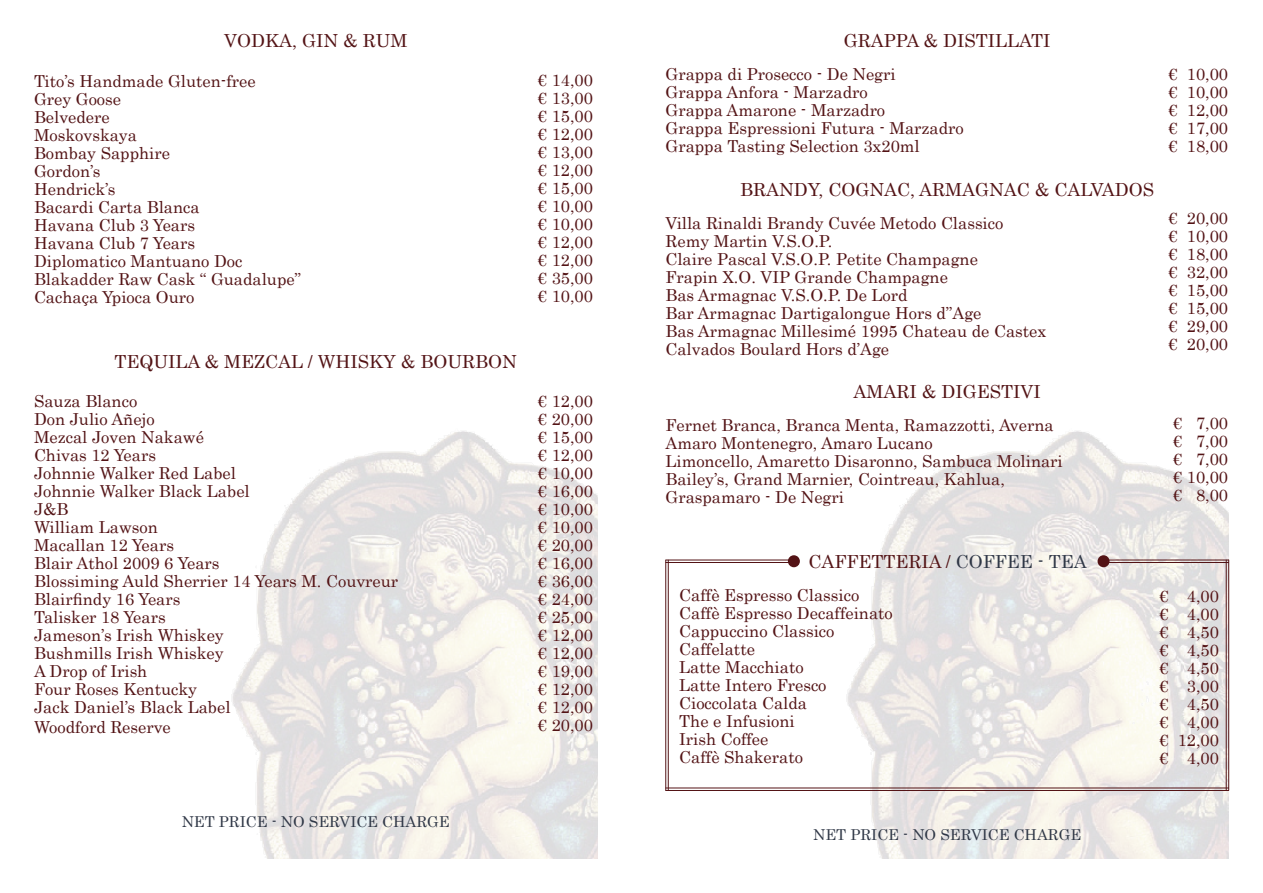
<style>
.page{position:relative;width:1263px;height:893px;background:#fff}
.page>*{position:absolute;margin:0;border:0;box-sizing:border-box;transform-origin:0 0}
.t1{font:18px "Century";color:#531315}
.t2{font:16.5px/18px "Century";color:#531315}
.t3{font:15px "Century";color:#2f3746}
.s1{color:#2f3746}
</style>
<div class="page">
<img style="left:232px;top:431px;width:365px;height:428px">
<img style="left:804px;top:431px;width:425px;height:428px">
<hr style="left:1103px;top:562px;width:126px;height:1px;background:#531315">
<hr style="left:1103px;top:560px;width:126px;height:1px;background:#531315">
<div style="left:1097px;top:555px;width:12px;height:12px;background:#531315;border-radius:50%"></div>
<hr style="left:665px;top:562px;width:129px;height:1px;background:#531315">
<hr style="left:665px;top:560px;width:129px;height:1px;background:#531315">
<div style="left:788px;top:555px;width:12px;height:12px;background:#531315;border-radius:50%"></div>
<hr style="left:668px;top:560px;width:1px;height:231px;background:#531315">
<hr style="left:665px;top:560px;width:1px;height:231px;background:#531315">
<hr style="left:1228px;top:560px;width:1px;height:230px;background:#531315">
<hr style="left:1226px;top:560px;width:1px;height:230px;background:#531315">
<hr style="left:665px;top:788px;width:564px;height:1px;background:#531315">
<hr style="left:665px;top:790px;width:564px;height:1px;background:#531315">
<p class="t1" style="left:224px;top:26px;width:185px">VODKA, GIN &amp; RUM</p>
<p class="t2" style="left:34px;top:71px;width:223px">Tito’s Handmade Gluten-free</p>
<p class="t2" style="left:34px;top:89px;width:89px">Grey Goose</p>
<p class="t2" style="left:34px;top:107px;width:77px">Belvedere</p>
<p class="t2" style="left:34px;top:125px;width:104px">Moskovskaya</p>
<p class="t2" style="left:34px;top:143px;width:138px">Bombay Sapphire</p>
<p class="t2" style="left:34px;top:161px;width:68px">Gordon’s</p>
<p class="t2" style="left:34px;top:179px;width:83px">Hendrick’s</p>
<p class="t2" style="left:34px;top:197px;width:167px">Bacardi Carta Blanca</p>
<p class="t2" style="left:34px;top:215px;width:163px">Havana Club 3 Years</p>
<p class="t2" style="left:34px;top:233px;width:163px">Havana Club 7 Years</p>
<p class="t2" style="left:34px;top:251px;width:210px">Diplomatico Mantuano Doc</p>
<p class="t2" style="left:34px;top:269px;width:269px">Blakadder Raw Cask “ Guadalupe”</p>
<p class="t2" style="left:34px;top:287px;width:162px">Cachaça Ypioca Ouro</p>
<p class="t1" style="left:115px;top:346px;width:404px">TEQUILA &amp; MEZCAL / WHISKY &amp; BOURBON</p>
<p class="t2" style="left:34px;top:391px;width:105px">Sauza Blanco</p>
<p class="t2" style="left:34px;top:409px;width:122px">Don Julio Añejo</p>
<p class="t2" style="left:34px;top:427px;width:171px">Mezcal Joven Nakawé</p>
<p class="t2" style="left:34px;top:445px;width:123px">Chivas 12 Years</p>
<p class="t2" style="left:34px;top:463px;width:203px">Johnnie Walker Red Label</p>
<p class="t2" style="left:34px;top:481px;width:217px">Johnnie Walker Black Label</p>
<p class="t2" style="left:34px;top:499px;width:125px">J&amp;B<br>William Lawson</p>
<p class="t2" style="left:34px;top:535px;width:141px">Macallan 12 Years</p>
<p class="t2" style="left:34px;top:553px;width:187px">Blair Athol 2009 6 Years</p>
<p class="t2" style="left:34px;top:571px;width:366px">Blossiming Auld Sherrier 14 Years M. Couvreur</p>
<p class="t2" style="left:34px;top:589px;width:148px">Blairfindy 16 Years</p>
<p class="t2" style="left:34px;top:607px;width:133px">Talisker 18 Years</p>
<p class="t2" style="left:34px;top:625px;width:191px">Jameson’s Irish Whiskey</p>
<p class="t2" style="left:34px;top:643px;width:191px">Bushmills Irish Whiskey</p>
<p class="t2" style="left:34px;top:661px;width:115px">A Drop of Irish</p>
<p class="t2" style="left:34px;top:679px;width:165px">Four Roses Kentucky</p>
<p class="t2" style="left:34px;top:697px;width:198px">Jack Daniel’s Black Label</p>
<p class="t2" style="left:34px;top:716px;width:138px">Woodford Reserve</p>
<p class="t2" style="left:538px;top:70px;width:57px">€ 14,00</p>
<p class="t2" style="left:538px;top:88px;width:57px">€ 13,00</p>
<p class="t2" style="left:538px;top:106px;width:57px">€ 15,00</p>
<p class="t2" style="left:538px;top:124px;width:57px">€ 12,00</p>
<p class="t2" style="left:538px;top:142px;width:57px">€ 13,00</p>
<p class="t2" style="left:538px;top:160px;width:57px">€ 12,00</p>
<p class="t2" style="left:538px;top:178px;width:57px">€ 15,00</p>
<p class="t2" style="left:538px;top:196px;width:57px">€ 10,00</p>
<p class="t2" style="left:538px;top:214px;width:57px">€ 10,00</p>
<p class="t2" style="left:538px;top:232px;width:57px">€ 12,00</p>
<p class="t2" style="left:538px;top:250px;width:57px">€ 12,00</p>
<p class="t2" style="left:538px;top:268px;width:57px">€ 35,00</p>
<p class="t2" style="left:538px;top:286px;width:57px">€ 10,00</p>
<p class="t2" style="left:538px;top:391px;width:57px">€ 12,00</p>
<p class="t2" style="left:538px;top:409px;width:57px">€ 20,00</p>
<p class="t2" style="left:538px;top:427px;width:57px">€ 15,00</p>
<p class="t2" style="left:538px;top:445px;width:57px">€ 12,00</p>
<p class="t2" style="left:538px;top:463px;width:57px">€ 10,00</p>
<p class="t2" style="left:538px;top:481px;width:57px">€ 16,00</p>
<p class="t2" style="left:538px;top:499px;width:57px">€ 10,00</p>
<p class="t2" style="left:538px;top:517px;width:57px">€ 10,00</p>
<p class="t2" style="left:538px;top:535px;width:57px">€ 20,00</p>
<p class="t2" style="left:538px;top:553px;width:57px">€ 16,00</p>
<p class="t2" style="left:538px;top:571px;width:57px">€ 36,00</p>
<p class="t2" style="left:538px;top:589px;width:57px">€ 24,00</p>
<p class="t2" style="left:538px;top:607px;width:57px">€ 25,00</p>
<p class="t2" style="left:538px;top:625px;width:57px">€ 12,00</p>
<p class="t2" style="left:538px;top:643px;width:57px">€ 12,00</p>
<p class="t2" style="left:538px;top:661px;width:57px">€ 19,00</p>
<p class="t2" style="left:538px;top:679px;width:57px">€ 12,00</p>
<p class="t2" style="left:538px;top:697px;width:57px">€ 12,00</p>
<p class="t2" style="left:538px;top:715px;width:57px">€ 20,00</p>
<p class="t3" style="left:182px;top:808px;width:270px">NET PRICE - NO SERVICE CHARGE</p>
<p class="t1" style="left:844px;top:26px;width:208px">GRAPPA &amp; DISTILLATI</p>
<p class="t2" style="left:665px;top:64px;width:232px">Grappa di Prosecco - De Negri</p>
<p class="t2" style="left:665px;top:82px;width:204px">Grappa Anfora - Marzadro</p>
<p class="t2" style="left:665px;top:100px;width:221px">Grappa Amarone - Marzadro</p>
<p class="t2" style="left:665px;top:118px;width:300px">Grappa Espressioni Futura - Marzadro</p>
<p class="t2" style="left:665px;top:136px;width:256px">Grappa Tasting Selection 3x20ml</p>
<p class="t1" style="left:740px;top:174px;width:416px">BRANDY, COGNAC, ARMAGNAC &amp; CALVADOS</p>
<p class="t2" style="left:665px;top:212px;width:339px">Villa Rinaldi Brandy Cuvée Metodo Classico</p>
<p class="t2" style="left:665px;top:230px;width:168px">Remy Martin V.S.O.P.</p>
<p class="t2" style="left:665px;top:248px;width:314px">Claire Pascal V.S.O.P. Petite Champagne</p>
<p class="t2" style="left:665px;top:266px;width:284px">Frapin X.O. VIP Grande Champagne</p>
<p class="t2" style="left:665px;top:284px;width:244px">Bas Armagnac V.S.O.P. De Lord</p>
<p class="t2" style="left:665px;top:302px;width:317px">Bar Armagnac Dartigalongue Hors d”Age</p>
<p class="t2" style="left:665px;top:320px;width:382px">Bas Armagnac Millesimé 1995 Chateau de Castex</p>
<p class="t2" style="left:665px;top:338px;width:225px">Calvados Boulard Hors d’Age</p>
<p class="t1" style="left:853px;top:376px;width:189px">AMARI &amp; DIGESTIVI</p>
<p class="t2" style="left:665px;top:414px;width:390px">Fernet Branca, Branca Menta, Ramazzotti, Averna</p>
<p class="t2" style="left:665px;top:432px;width:269px">Amaro Montenegro, Amaro Lucano</p>
<p class="t2" style="left:665px;top:450px;width:399px">Limoncello, Amaretto Disaronno, Sambuca Molinari</p>
<p class="t2" style="left:665px;top:468px;width:341px">Bailey’s, Grand Marnier, Cointreau, Kahlua,</p>
<p class="t2" style="left:665px;top:486px;width:180px">Graspamaro - De Negri</p>
<p class="t2" style="left:1168px;top:64px;width:61px">€ 10,00</p>
<p class="t2" style="left:1168px;top:82px;width:61px">€ 10,00</p>
<p class="t2" style="left:1168px;top:100px;width:61px">€ 12,00</p>
<p class="t2" style="left:1168px;top:118px;width:61px">€ 17,00</p>
<p class="t2" style="left:1168px;top:136px;width:61px">€ 18,00</p>
<p class="t2" style="left:1168px;top:208px;width:61px">€ 20,00</p>
<p class="t2" style="left:1168px;top:226px;width:61px">€ 10,00</p>
<p class="t2" style="left:1168px;top:244px;width:61px">€ 18,00</p>
<p class="t2" style="left:1168px;top:262px;width:61px">€ 32,00</p>
<p class="t2" style="left:1168px;top:280px;width:61px">€ 15,00</p>
<p class="t2" style="left:1168px;top:298px;width:61px">€ 15,00</p>
<p class="t2" style="left:1168px;top:316px;width:61px">€ 29,00</p>
<p class="t2" style="left:1168px;top:334px;width:61px">€ 20,00</p>
<p class="t2" style="left:1173px;top:413px;width:57px">€ 7,00</p>
<p class="t2" style="left:1173px;top:431px;width:57px">€ 7,00</p>
<p class="t2" style="left:1173px;top:449px;width:57px">€ 7,00</p>
<p class="t2" style="left:1173px;top:467px;width:57px">€ 10,00</p>
<p class="t2" style="left:1173px;top:485px;width:57px">€ 8,00</p>
<p class="t1" style="left:808px;top:546px;width:280px">CAFFETTERIA / <span class="s1">COFFEE - TEA</span></p>
<p class="t2" style="left:679px;top:584px;width:181px">Caffè Espresso Classico</p>
<p class="t2" style="left:679px;top:602px;width:215px">Caffè Espresso Decaffeinato</p>
<p class="t2" style="left:679px;top:620px;width:157px">Cappuccino Classico</p>
<p class="t2" style="left:679px;top:638px;width:77px">Caffelatte</p>
<p class="t2" style="left:679px;top:656px;width:126px">Latte Macchiato</p>
<p class="t2" style="left:679px;top:674px;width:149px">Latte Intero Fresco</p>
<p class="t2" style="left:679px;top:692px;width:129px">Cioccolata Calda</p>
<p class="t2" style="left:679px;top:710px;width:117px">The e Infusioni</p>
<p class="t2" style="left:679px;top:728px;width:91px">Irish Coffee</p>
<p class="t2" style="left:679px;top:746px;width:125px">Caffè Shakerato</p>
<p class="t3" style="left:813px;top:822px;width:270px">NET PRICE - NO SERVICE CHARGE</p>
<p class="t2" style="left:1159px;top:586px;width:61px">€ 4,00</p>
<p class="t2" style="left:1159px;top:604px;width:61px">€ 4,00</p>
<p class="t2" style="left:1159px;top:622px;width:61px">€ 4,50</p>
<p class="t2" style="left:1159px;top:640px;width:61px">€ 4,50</p>
<p class="t2" style="left:1159px;top:658px;width:61px">€ 4,50</p>
<p class="t2" style="left:1159px;top:676px;width:61px">€ 3,00</p>
<p class="t2" style="left:1159px;top:694px;width:61px">€ 4,50</p>
<p class="t2" style="left:1159px;top:712px;width:61px">€ 4,00</p>
<p class="t2" style="left:1159px;top:730px;width:61px">€ 12,00</p>
<p class="t2" style="left:1159px;top:748px;width:61px">€ 4,00</p>
</div>
